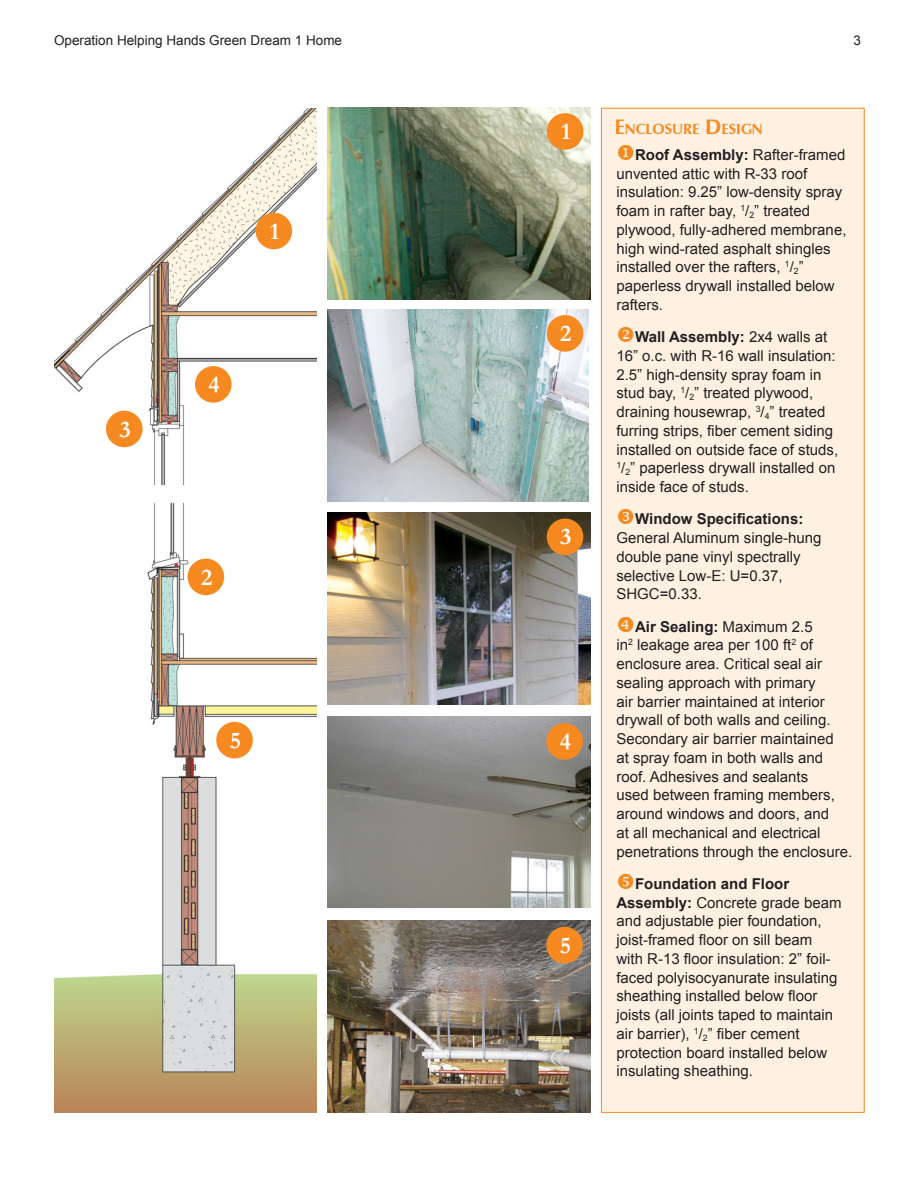
<style>
.page{position:relative;width:918px;height:1188px;background:#fff}
.page>*{position:absolute;margin:0;border:0;box-sizing:border-box;transform-origin:0 0}
.t1{font:700 24px "Garamond";color:#fff}
.t2{font:15px/18.8px "Arial";color:#231f20}
.t3{font:700 15px "Arial";color:#231f20}
.t4{font:700 14.7px "Zapf Humanist 601 BT";color:#f6891f}
.t5{font:13.5px "Arial";color:#231f20}
.s1{font-size:21px}
.s2{color:#f6891f}
.s3{font-weight:700}
</style>
<div class="page">
<div style="left:601px;top:108px;width:263px;height:1005px;background:#fef1e2;border:1px solid #f6891f"></div>
<img style="left:54px;top:108px;width:263px;height:1004px">
<img style="left:327px;top:108px;width:263px;height:191px">
<div style="left:547px;top:113px;width:36px;height:37px;background:#f6891f;border-radius:50%"></div>
<img style="left:327px;top:310px;width:262px;height:192px">
<div style="left:547px;top:315px;width:36px;height:37px;background:#f6891f;border-radius:50%"></div>
<img style="left:327px;top:513px;width:263px;height:191px">
<img style="left:328px;top:716px;width:262px;height:192px">
<div style="left:546px;top:723px;width:37px;height:37px;background:#f6891f;border-radius:50%"></div>
<div style="left:547px;top:519px;width:36px;height:36px;background:#f6891f;border-radius:50%"></div>
<div style="left:256px;top:213px;width:36px;height:36px;background:#f6891f;border-radius:50%"></div>
<div style="left:195px;top:366px;width:37px;height:37px;background:#f6891f;border-radius:50%"></div>
<div style="left:106px;top:411px;width:37px;height:36px;background:#f6891f;border-radius:50%"></div>
<img style="left:328px;top:921px;width:262px;height:191px">
<div style="left:546px;top:927px;width:37px;height:36px;background:#f6891f;border-radius:50%"></div>
<div style="left:188px;top:559px;width:36px;height:36px;background:#f6891f;border-radius:50%"></div>
<div style="left:216px;top:722px;width:37px;height:36px;background:#f6891f;border-radius:50%"></div>
<p class="t5" style="left:54px;top:31px;width:290px">Operation Helping Hands Green Dream 1 Home</p>
<p class="t5" style="left:853px;top:31px;width:9px">3</p>
<h1 class="t1" style="left:120px;top:415px;width:13px">3</h1>
<h1 class="t1" style="left:270px;top:217px;width:11px">1</h1>
<h1 class="t1" style="left:209px;top:370px;width:13px">4</h1>
<h1 class="t1" style="left:201px;top:563px;width:13px">2</h1>
<h1 class="t1" style="left:230px;top:726px;width:13px">5</h1>
<h1 class="t1" style="left:561px;top:117px;width:11px">1</h1>
<h1 class="t1" style="left:560px;top:319px;width:13px">2</h1>
<h1 class="t1" style="left:560px;top:523px;width:13px">3</h1>
<h1 class="t1" style="left:560px;top:727px;width:13px">4</h1>
<h1 class="t1" style="left:560px;top:931px;width:13px">5</h1>
<p class="t4" style="left:614px;top:120px;width:150px"><span class="s1">E</span>NCLOSURE <span class="s1">D</span>ESIGN</p>
<p class="t2" style="left:616px;top:145px;width:232px"><span class="s2">◆</span><span class="s3">Roof Assembly:</span> Rafter-framed unvented attic with R-33 roof insulation: 9.25” low-density spray foam in rafter bay, <sup>1</sup>/<sub>2</sub>” treated plywood, fully-adhered membrane, high wind-rated asphalt shingles installed over the rafters, <sup>1</sup>/<sub>2</sub>” paperless drywall installed below rafters.</p>
<p class="t2" style="left:616px;top:328px;width:223px"><span class="s2">❖</span><span class="s3">Wall Assembly:</span> 2x4 walls at<br>16” o.c. with R-16 wall insulation:<br>2.5” high-density spray foam in stud bay, <sup>1</sup>/<sub>2</sub>” treated plywood, draining housewrap, <sup>3</sup>/<sub>4</sub>” treated furring strips, fiber cement siding installed on outside face of studs,<br><sup>1</sup>/<sub>2</sub>” paperless drywall installed on inside face of studs.</p>
<p class="t3" style="left:635px;top:509px;width:170px">Window Specifications:</p>
<p class="t2" style="left:616px;top:529px;width:207px">General Aluminum single-hung double pane vinyl spectrally selective Low-E: U=0.37,<br>SHGC=0.33.</p>
<p class="t2" style="left:616px;top:617px;width:237px;text-indent:19px"><span class="s3">Air Sealing:</span> Maximum 2.5<br>in<sup>2</sup> leakage area per 100 ft<sup>2</sup> of enclosure area. Critical seal air sealing approach with primary<br>air barrier maintained at interior drywall of both walls and ceiling.<br>Secondary air barrier maintained<br>at spray foam in both walls and roof. Adhesives and sealants<br>used between framing members, around windows and doors, and<br>at all mechanical and electrical penetrations through the enclosure.</p>
<p class="t2" style="left:616px;top:874px;width:227px;text-indent:19px"><span class="s3">Foundation and Floor<br>Assembly:</span> Concrete grade beam and adjustable pier foundation, joist-framed floor on sill beam with R-13 floor insulation: 2” foil&shy;faced polyisocyanurate insulating sheathing installed below floor joists (all joints taped to maintain air barrier), <sup>1</sup>/<sub>2</sub>” fiber cement protection board installed below insulating sheathing.</p>
</div>
